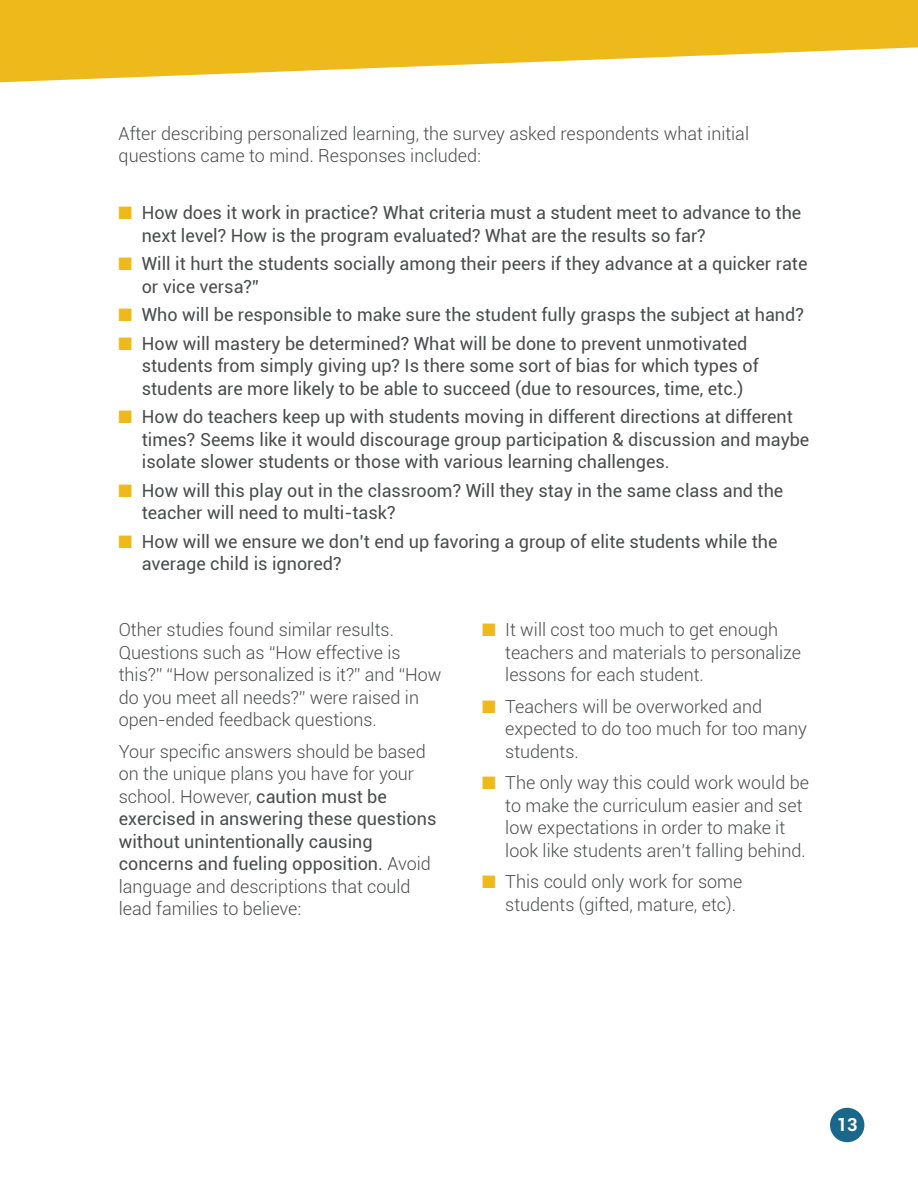
<style>
.page{position:relative;width:918px;height:1188px;background:#fff}
.page>*{position:absolute;margin:0;border:0;box-sizing:border-box;transform-origin:0 0}
.t1{font:18px/22.5px "Roboto";color:#4b4c4d}
.t2{font:300 18px/22.5px "Roboto";color:#4b4c4d}
.t3{font:700 18px "Roboto";color:#fff}
.s1{color:#eeb91b}
.s2{font-weight:400}
</style>
<div class="page">
<svg style="left:0;top:0;width:918px;height:82px;fill:#eeb91b"></svg>
<div style="left:830px;top:1108px;width:34px;height:34px;background:#19678b;border-radius:50%"></div>
<p class="t2" style="left:119px;top:121px;width:632px">After describing personalized learning, the survey asked respondents what initial questions came to mind. Responses included:</p>
<p class="t1" style="left:142px;top:201px;width:661px;text-indent:-23px"><span class="s1">■</span> How does it work in practice? What criteria must a student meet to advance to the next level? How is the program evaluated? What are the results so far?</p>
<p class="t1" style="left:142px;top:252px;width:667px;text-indent:-23px"><span class="s1">■</span> Will it hurt the students socially among their peers if they advance at a quicker rate or vice versa?”</p>
<p class="t1" style="left:119px;top:303px;width:687px"><span class="s1">■</span> Who will be responsible to make sure the student fully grasps the subject at hand?</p>
<p class="t1" style="left:142px;top:331px;width:618px;text-indent:-23px"><span class="s1">■</span> How will mastery be determined? What will be done to prevent unmotivated students from simply giving up? Is there some sort of bias for which types of students are more likely to be able to succeed (due to resources, time, etc.)</p>
<p class="t1" style="left:142px;top:405px;width:669px;text-indent:-23px"><span class="s1">■</span> How do teachers keep up with students moving in different directions at different times? Seems like it would discourage group participation &amp; discussion and maybe isolate slower students or those with various learning challenges.</p>
<p class="t1" style="left:142px;top:478px;width:643px;text-indent:-23px"><span class="s1">■</span> How will this play out in the classroom? Will they stay in the same class and the teacher will need to multi-task?</p>
<p class="t1" style="left:142px;top:529px;width:637px;text-indent:-23px"><span class="s1">■</span> How will we ensure we don’t end up favoring a group of elite students while the average child is ignored?</p>
<p class="t2" style="left:119px;top:618px;width:324px">Other studies found similar results.<br>Questions such as “How effective is this?” “How personalized is it?” and “How do you meet all needs?” were raised in open-ended feedback questions.</p>
<p class="t2" style="left:119px;top:740px;width:319px">Your specific answers should be based on the unique plans you have for your school. However, <span class="s2">caution must be exercised in answering these questions without unintentionally causing concerns and fueling opposition.</span> Avoid language and descriptions that could lead families to believe:</p>
<p class="t2" style="left:505px;top:618px;width:297px;text-indent:-23px"><span class="s1">■</span> It will cost too much to get enough teachers and materials to personalize lessons for each student.</p>
<p class="t2" style="left:505px;top:695px;width:303px;text-indent:-23px"><span class="s1">■</span> Teachers will be overworked and expected to do too much for too many students.</p>
<p class="t2" style="left:505px;top:771px;width:305px;text-indent:-23px"><span class="s1">■</span> The only way this could work would be to make the curriculum easier and set low expectations in order to make it look like students aren’t falling behind.</p>
<p class="t2" style="left:505px;top:870px;width:239px;text-indent:-23px"><span class="s1">■</span> This could only work for some students (gifted, mature, etc).</p>
<p class="t3" style="left:837px;top:1112px;width:22px">13</p>
</div>
